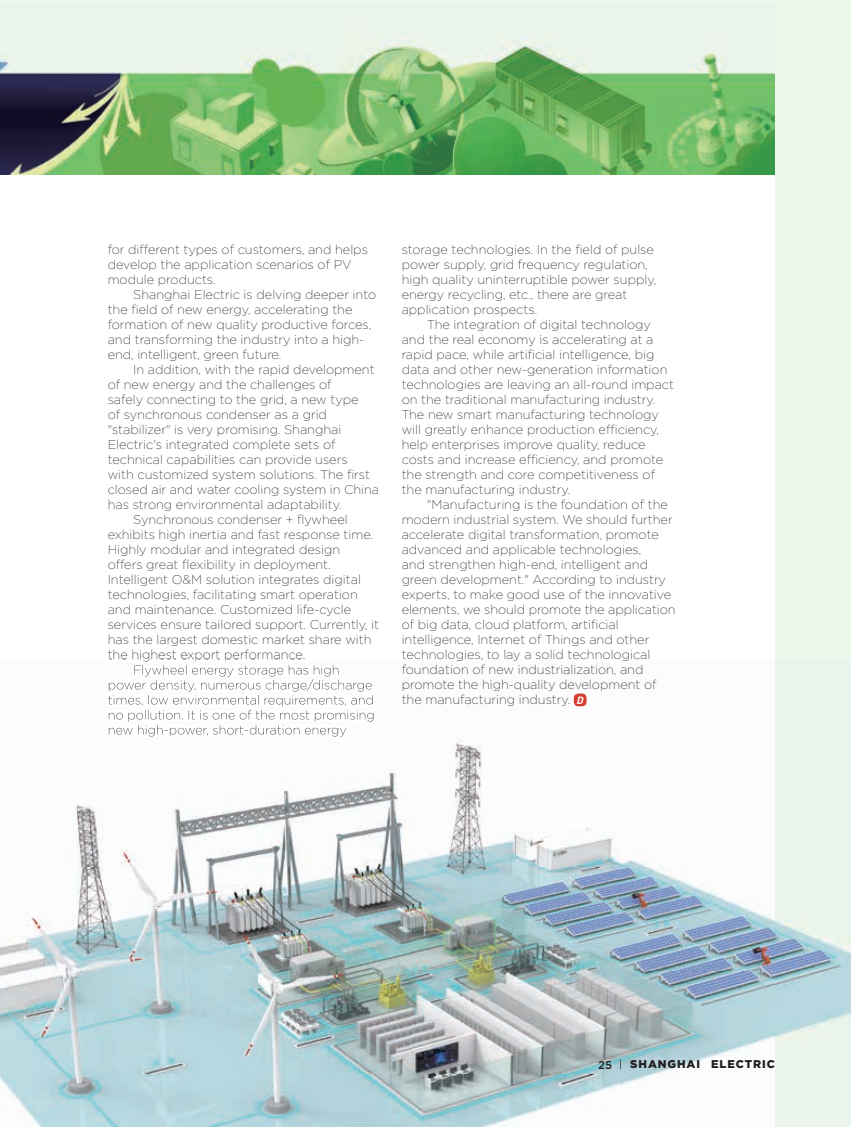
<style>
.page{position:relative;width:851px;height:1127px;background:#fff}
.page>*{position:absolute;margin:0;border:0;box-sizing:border-box;transform-origin:0 0}
.t1{font:200 12.75px/15px "Gotham";color:#231f20}
.t2{font:900 11.25px "Gotham";letter-spacing:.08em;color:#231f20}
.t3{font:500 11.25px "Gotham";color:#231f20}
.s1{font-family:"DIN";font-weight:700;font-style:italic;font-size:10.5px;color:#fff}
</style>
<div class="page">
<div style="left:0;top:0;width:850px;height:1127px;background:#edf7ec"></div>
<div style="left:0;top:174px;width:774px;height:953px;background:#fff"></div>
<img style="left:0;top:37px;width:774px;height:137px">
<img style="left:0;top:660px;width:850px;height:467px">
<img style="left:108px;top:660px;width:196px;height:1px">
<img style="left:134px;top:665px;width:205px;height:11px">
<img style="left:109px;top:679px;width:263px;height:12px">
<img style="left:108px;top:695px;width:266px;height:11px">
<img style="left:109px;top:710px;width:265px;height:11px">
<img style="left:109px;top:725px;width:237px;height:11px">
<div style="left:573px;top:693px;width:13px;height:13px;background:#d53f33;border-radius:4px"></div>
<p class="t1" style="left:108px;top:242px;width:262px">for different types of customers, and helps develop the application scenarios of PV module products.</p>
<p class="t1" style="left:108px;top:287px;width:270px;text-indent:26px">Shanghai Electric is delving deeper into the field of new energy, accelerating the formation of new quality productive forces, and transforming the industry into a high&shy;end, intelligent, green future.</p>
<p class="t1" style="left:133px;top:362px;width:243px">In addition, with the rapid development</p>
<p class="t1" style="left:108px;top:377px;width:225px">of new energy and the challenges of</p>
<p class="t1" style="left:108px;top:392px;width:252px">safely connecting to the grid, a new type</p>
<p class="t1" style="left:108px;top:407px;width:221px">of synchronous condenser as a grid</p>
<p class="t1" style="left:108px;top:422px;width:235px">"stabilizer" is very promising. Shanghai</p>
<p class="t1" style="left:108px;top:437px;width:229px">Electric's integrated complete sets of</p>
<p class="t1" style="left:108px;top:452px;width:241px">technical capabilities can provide users</p>
<p class="t1" style="left:108px;top:467px;width:264px">with customized system solutions. The first</p>
<p class="t1" style="left:108px;top:482px;width:273px">closed air and water cooling system in China</p>
<p class="t1" style="left:108px;top:497px;width:235px">has strong environmental adaptability.</p>
<p class="t1" style="left:133px;top:512px;width:216px">Synchronous condenser + flywheel</p>
<p class="t1" style="left:108px;top:527px;width:267px">exhibits high inertia and fast response time.</p>
<p class="t1" style="left:108px;top:542px;width:234px">Highly modular and integrated design</p>
<p class="t1" style="left:108px;top:557px;width:224px">offers great flexibility in deployment.</p>
<p class="t1" style="left:108px;top:572px;width:255px">Intelligent O&amp;M solution integrates digital</p>
<p class="t1" style="left:108px;top:587px;width:252px">technologies, facilitating smart operation</p>
<p class="t1" style="left:108px;top:602px;width:245px">and maintenance. Customized life-cycle</p>
<p class="t1" style="left:108px;top:617px;width:273px">services ensure tailored support. Currently, it</p>
<p class="t1" style="left:108px;top:632px;width:265px">has the largest domestic market share with</p>
<p class="t1" style="left:108px;top:647px;width:199px">the highest export performance.</p>
<p class="t1" style="left:401px;top:242px;width:256px">storage technologies. In the field of pulse power supply, grid frequency regulation, high quality uninterruptible power supply, energy recycling, etc., there are great application prospects.</p>
<p class="t1" style="left:401px;top:317px;width:274px;text-indent:26px">The integration of digital technology and the real economy is accelerating at a rapid pace, while artificial intelligence, big data and other new-generation information technologies are leaving an all-round impact on the traditional manufacturing industry.<br>The new smart manufacturing technology will greatly enhance production efficiency, help enterprises improve quality, reduce costs and increase efficiency, and promote the strength and core competitiveness of the manufacturing industry.</p>
<p class="t1" style="left:401px;top:497px;width:275px;text-indent:26px">"Manufacturing is the foundation of the modern industrial system. We should further accelerate digital transformation, promote advanced and applicable technologies,<br>and strengthen high-end, intelligent and green development." According to industry experts, to make good use of the innovative elements, we should promote the application of big data, cloud platform, artificial intelligence, Internet of Things and other technologies, to lay a solid technological foundation of new industrialization, and promote the high-quality development of the manufacturing industry. <span class="s1">D</span></p>
<p class="t3" style="left:598px;top:1057px;width:16px">25</p>
<p class="t2" style="left:630px;top:1057px;width:146px">SHANGHAI ELECTRIC</p>
</div>
